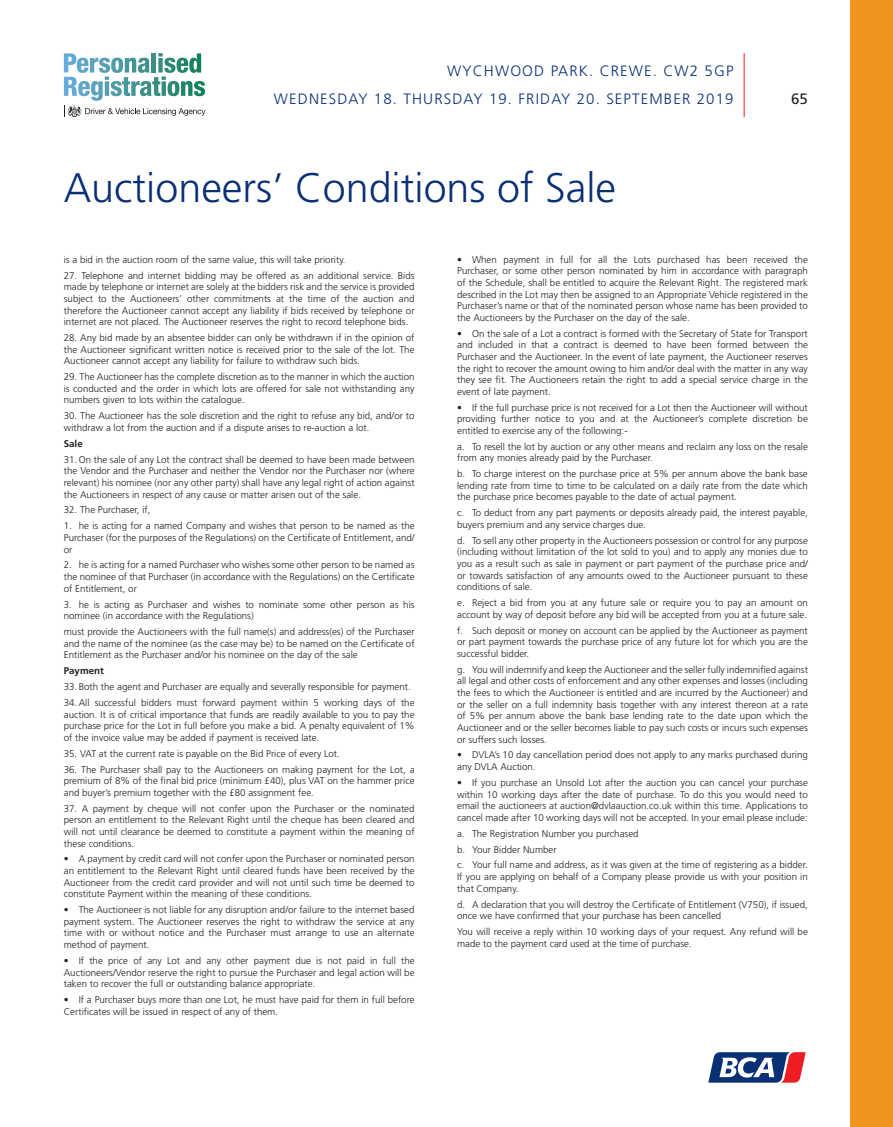
<style>
.page{position:relative;width:893px;height:1127px;background:#fff}
.page>*{position:absolute;margin:0;border:0;box-sizing:border-box;transform-origin:0 0}
.t1{font:300 41.25px "Frutiger";color:#092f74}
.t2{font:300 15px/28.7px "Frutiger";letter-spacing:.075em;color:#092f74;text-align:right}
.t3{font:15px "Frutiger";color:#231f20}
.t4{font:300 9.75px/11.6px "Frutiger";color:#231f20;text-align:justify}
.t5{font:700 9.75px "Frutiger";color:#231f20}
</style>
<div class="page">
<hr style="left:744px;top:53px;width:1px;height:64px;background:#ee1d23">
<svg style="left:708px;top:1052px;width:98px;height:31px"></svg>
<div style="left:850px;top:0;width:43px;height:1127px;background:#f0941e"></div>
<svg style="left:64px;top:53px;width:141px;height:64px"></svg>
<h2 class="t2" style="left:274px;top:56px;width:461px">WYCHWOOD PARK. CREWE. CW2 5GP<br>WEDNESDAY 18. THURSDAY 19. FRIDAY 20. SEPTEMBER 2019</h2>
<h1 class="t1" style="left:64px;top:165px;width:554px">Auctioneers’ Conditions of Sale</h1>
<h2 class="t3" style="left:791px;top:90px;width:18px">65</h2>
<p class="t4" style="left:64px;top:254px;width:283px">is a bid in the auction room of the same value, this will take priority.</p>
<p class="t4" style="left:64px;top:270px;width:352px">27. Telephone and internet bidding may be offered as an additional service. Bids made by telephone or internet are solely at the bidders risk and the service is provided subject to the Auctioneers’ other commitments at the time of the auction and therefore the Auctioneer cannot accept any liability if bids received by telephone or internet are not placed. The Auctioneer reserves the right to record telephone bids.</p>
<p class="t4" style="left:64px;top:332px;width:352px">28. Any bid made by an absentee bidder can only be withdrawn if in the opinion of the Auctioneer significant written notice is received prior to the sale of the lot. The Auctioneer cannot accept any liability for failure to withdraw such bids.</p>
<p class="t4" style="left:64px;top:371px;width:352px">29. The Auctioneer has the complete discretion as to the manner in which the auction is conducted and the order in which lots are offered for sale not withstanding any numbers given to lots within the catalogue.</p>
<p class="t4" style="left:64px;top:410px;width:352px">30. The Auctioneer has the sole discretion and the right to refuse any bid, and/or to withdraw a lot from the auction and if a dispute arises to re-auction a lot.</p>
<p class="t5" style="left:64px;top:438px;width:20px">Sale</p>
<p class="t4" style="left:64px;top:453px;width:352px">31.On the sale of any Lot the contract shall be deemed to have been made between the Vendor and the Purchaser and neither the Vendor nor the Purchaser nor (where relevant) his nominee (nor any other party) shall have any legal right of action against the Auctioneers in respect of any cause or matter arisen out of the sale.</p>
<p class="t4" style="left:64px;top:504px;width:88px">32. The Purchaser, if,</p>
<p class="t4" style="left:64px;top:520px;width:352px">1. he is acting for a named Company and wishes that person to be named as the Purchaser (for the purposes of the Regulations) on the Certificate of Entitlement, and/ or</p>
<p class="t4" style="left:64px;top:559px;width:352px">2. he is acting for a named Purchaser who wishes some other person to be named as the nominee of that Purchaser (in accordance with the Regulations) on the Certificate of Entitlement, or</p>
<p class="t4" style="left:64px;top:598px;width:352px">3. he is acting as Purchaser and wishes to nominate some other person as his nominee (in accordance with the Regulations)</p>
<p class="t4" style="left:64px;top:626px;width:352px">must provide the Auctioneers with the full name(s) and address(es) of the Purchaser and the name of the nominee (as the case may be) to be named on the Certificate of Entitlement as the Purchaser and/or his nominee on the day of the sale</p>
<p class="t5" style="left:64px;top:665px;width:42px">Payment</p>
<p class="t4" style="left:64px;top:679px;width:352px;line-height:15.9px">33.Both the agent and Purchaser are equally and severally responsible for payment.<br>34.All successful bidders must forward payment within 5 working days of the</p>
<p class="t4" style="left:64px;top:708px;width:352px">auction. It is of critical importance that funds are readily available to you to pay the purchase price for the Lot in full before you make a bid. A penalty equivalent of 1% of the invoice value may be added if payment is received late.</p>
<p class="t4" style="left:64px;top:747px;width:277px">35. VAT at the current rate is payable on the Bid Price of every Lot.</p>
<p class="t4" style="left:64px;top:763px;width:352px">36. The Purchaser shall pay to the Auctioneers on making payment for the Lot, a premium of 8% of the final bid price (minimum £40), plus VAT on the hammer price and buyer’s premium together with the £80 assignment fee.</p>
<p class="t4" style="left:64px;top:802px;width:352px">37. A payment by cheque will not confer upon the Purchaser or the nominated person an entitlement to the Relevant Right until the cheque has been cleared and will not until clearance be deemed to constitute a payment within the meaning of these conditions.</p>
<p class="t4" style="left:64px;top:853px;width:352px">• A payment by credit card will not confer upon the Purchaser or nominated person an entitlement to the Relevant Right until cleared funds have been received by the Auctioneer from the credit card provider and will not until such time be deemed to constitute Payment within the meaning of these conditions.</p>
<p class="t4" style="left:64px;top:904px;width:352px">• The Auctioneer is not liable for any disruption and/or failure to the internet based payment system. The Auctioneer reserves the right to withdraw the service at any time with or without notice and the Purchaser must arrange to use an alternate method of payment.</p>
<p class="t4" style="left:64px;top:955px;width:352px">• If the price of any Lot and any other payment due is not paid in full the Auctioneers/Vendor reserve the right to pursue the Purchaser and legal action will be taken to recover the full or outstanding balance appropriate.</p>
<p class="t4" style="left:64px;top:994px;width:352px">• If a Purchaser buys more than one Lot, he must have paid for them in full before<br>Certificates will be issued in respect of any of them.</p>
<p class="t4" style="left:457px;top:253px;width:352px">• When payment in full for all the Lots purchased has been received the Purchaser, or some other person nominated by him in accordance with paragraph of the Schedule, shall be entitled to acquire the Relevant Right. The registered mark described in the Lot may then be assigned to an Appropriate Vehicle registered in the Purchaser’s name or that of the nominated person whose name has been provided to the Auctioneers by the Purchaser on the day of the sale.</p>
<p class="t4" style="left:457px;top:327px;width:352px">• On the sale of a Lot a contract is formed with the Secretary of State for Transport and included in that a contract is deemed to have been formed between the Purchaser and the Auctioneer. In the event of late payment, the Auctioneer reserves the right to recover the amount owing to him and/or deal with the matter in any way they see fit. The Auctioneers retain the right to add a special service charge in the event of late payment.</p>
<p class="t4" style="left:457px;top:401px;width:352px">• If the full purchase price is not received for a Lot then the Auctioneer will without providing further notice to you and at the Auctioneer’s complete discretion be entitled to exercise any of the following:-</p>
<p class="t4" style="left:457px;top:441px;width:352px">a. To resell the lot by auction or any other means and reclaim any loss on the resale from any monies already paid by the Purchaser.</p>
<p class="t4" style="left:457px;top:468px;width:352px">b. To charge interest on the purchase price at 5% per annum above the bank base lending rate from time to time to be calculated on a daily rate from the date which the purchase price becomes payable to the date of actual payment.</p>
<p class="t4" style="left:457px;top:507px;width:352px">c. To deduct from any part payments or deposits already paid, the interest payable, buyers premium and any service charges due.</p>
<p class="t4" style="left:457px;top:535px;width:352px">d. To sell any other property in the Auctioneers possession or control for any purpose (including without limitation of the lot sold to you) and to apply any monies due to you as a result such as sale in payment or part payment of the purchase price and/ or towards satisfaction of any amounts owed to the Auctioneer pursuant to these conditions of sale.</p>
<p class="t4" style="left:457px;top:597px;width:352px">e. Reject a bid from you at any future sale or require you to pay an amount on account by way of deposit before any bid will be accepted from you at a future sale.</p>
<p class="t4" style="left:457px;top:624px;width:352px">f. Such deposit or money on account can be applied by the Auctioneer as payment or part payment towards the purchase price of any future lot for which you are the successful bidder.</p>
<p class="t4" style="left:457px;top:664px;width:352px">g. You will indemnify and keep the Auctioneer and the seller fully indemnified against all legal and other costs of enforcement and any other expenses and losses (including the fees to which the Auctioneer is entitled and are incurred by the Auctioneer) and or the seller on a full indemnity basis together with any interest thereon at a rate of 5% per annum above the bank base lending rate to the date upon which the Auctioneer and or the seller becomes liable to pay such costs or incurs such expenses or suffers such losses.</p>
<p class="t4" style="left:457px;top:749px;width:352px">• DVLA’s 10 day cancellation period does not apply to any marks purchased during any DVLA Auction.</p>
<p class="t4" style="left:457px;top:777px;width:352px">• If you purchase an Unsold Lot after the auction you can cancel your purchase within 10 working days after the date of purchase. To do this you would need to email the auctioneers at auction@dvlaauction.co.uk within this time. Applications to cancel made after 10 working days will not be accepted. In your email please include:</p>
<p class="t4" style="left:457px;top:825px;width:352px;line-height:15.9px;text-align:left">a. The Registration Number you purchased<br>b. Your Bidder Number<br>c. Your full name and address, as it was given at the time of registering as a bidder.</p>
<p class="t4" style="left:457px;top:871px;width:352px">If you are applying on behalf of a Company please provide us with your position in that Company.</p>
<p class="t4" style="left:457px;top:898px;width:352px">d. A declaration that you will destroy the Certificate of Entitlement (V750), if issued, once we have confirmed that your purchase has been cancelled</p>
<p class="t4" style="left:457px;top:926px;width:352px">You will receive a reply within 10 working days of your request. Any refund will be made to the payment card used at the time of purchase.</p>
</div>
